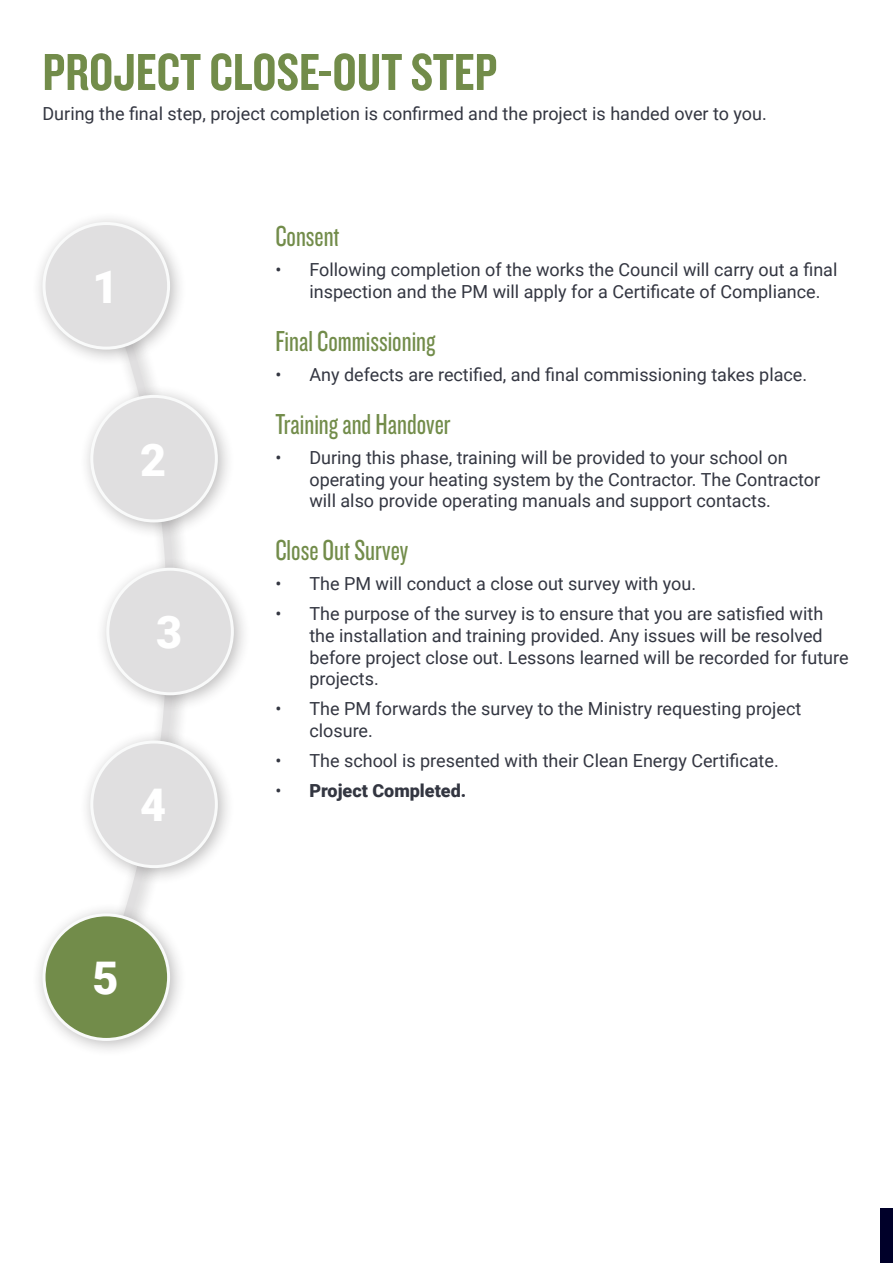
<style>
.page{position:relative;width:893px;height:1263px;background:#fff}
.page>*{position:absolute;margin:0;border:0;box-sizing:border-box;transform-origin:0 0}
.t1{font:54px "Knockout HTF49 Liteweight";color:#728c4a}
.Subheader{font:900 45px "Roboto";color:#fff}
.Subheader-2{font:30px "Knockout 28 Junior Feathrwt";color:#728c4a}
.Body{font:18px/21.6px "Roboto";color:#333641}
.t2{font:900 18px "Roboto";color:#333641}
.s1{font-weight:400}
</style>
<div class="page">
<div style="left:880px;top:1209px;width:13px;height:54px;background:#000029"></div>
<svg style="left:125px;top:367px;width:57px;height:535px"></svg>
<div style="left:32px;top:211px;width:155px;height:156px;background:#231f20;opacity:.3"></div>
<div style="left:44px;top:224px;width:125px;height:124px;background:#e0dfe0;border-radius:50%"></div>
<div style="left:43px;top:222px;width:127px;height:128px;border:3px solid #f9fafa;border-radius:50%"></div>
<div style="left:80px;top:384px;width:155px;height:156px;background:#231f20;opacity:.3"></div>
<div style="left:92px;top:396px;width:124px;height:125px;background:#e0dfe0;border-radius:50%"></div>
<div style="left:90px;top:395px;width:128px;height:127px;border:3px solid #f9fafa;border-radius:50%"></div>
<div style="left:96px;top:557px;width:155px;height:155px;background:#231f20;opacity:.3"></div>
<div style="left:108px;top:569px;width:124px;height:125px;background:#e0dfe0;border-radius:50%"></div>
<div style="left:106px;top:568px;width:128px;height:127px;border:3px solid #f9fafa;border-radius:50%"></div>
<div style="left:80px;top:730px;width:155px;height:155px;background:#231f20;opacity:.3"></div>
<div style="left:92px;top:742px;width:124px;height:125px;background:#e0dfe0;border-radius:50%"></div>
<div style="left:90px;top:740px;width:128px;height:128px;border:3px solid #f9fafa;border-radius:50%"></div>
<div style="left:32px;top:902px;width:155px;height:156px;background:#231f20;opacity:.3"></div>
<div style="left:44px;top:915px;width:125px;height:124px;background:#728c4a;border-radius:50%"></div>
<div style="left:43px;top:913px;width:127px;height:128px;border:3px solid #f9fafa;border-radius:50%"></div>
<p class="t1" style="left:43px;top:45px;width:456px">PROJECT CLOSE-OUT STEP</p>
<p class="Body" style="left:43px;top:102px;width:726px">During the final step, project completion is confirmed and the project is handed over to you.</p>
<p class="Subheader" style="left:92px;top:255px;width:28px">1</p>
<p class="Subheader" style="left:140px;top:428px;width:28px">2</p>
<p class="Subheader" style="left:156px;top:601px;width:28px">3</p>
<p class="Subheader" style="left:140px;top:774px;width:28px">4</p>
<p class="Subheader" style="left:92px;top:946px;width:28px">5</p>
<p class="Subheader-2" style="left:275px;top:218px;width:66px">Consent</p>
<p class="Body" style="left:309px;top:258px;width:529px;text-indent:-34px">• Following completion of the works the Council will carry out a final inspection and the PM will apply for a Certificate of Compliance.</p>
<p class="Subheader-2" style="left:275px;top:322px;width:162px">Final Commissioning</p>
<p class="Body" style="left:275px;top:363px;width:533px">• Any defects are rectified, and final commissioning takes place.</p>
<p class="Subheader-2" style="left:275px;top:405px;width:177px">Training and Handover</p>
<p class="Body" style="left:309px;top:446px;width:512px;text-indent:-34px">• During this phase, training will be provided to your school on operating your heating system by the Contractor. The Contractor will also provide operating manuals and support contacts.</p>
<p class="Subheader-2" style="left:275px;top:532px;width:134px">Close Out Survey</p>
<p class="Body" style="left:275px;top:572px;width:422px">• The PM will conduct a close out survey with you.</p>
<p class="Body" style="left:309px;top:602px;width:541px;text-indent:-34px">• The purpose of the survey is to ensure that you are satisfied with the installation and training provided. Any issues will be resolved before project close out. Lessons learned will be recorded for future projects.</p>
<p class="Body" style="left:309px;top:697px;width:493px;text-indent:-34px">• The PM forwards the survey to the Ministry requesting project closure.</p>
<p class="Body" style="left:275px;top:749px;width:505px">• The school is presented with their Clean Energy Certificate.</p>
<p class="t2" style="left:275px;top:778px;width:192px"><span class="s1">•</span> Project Completed.</p>
</div>
